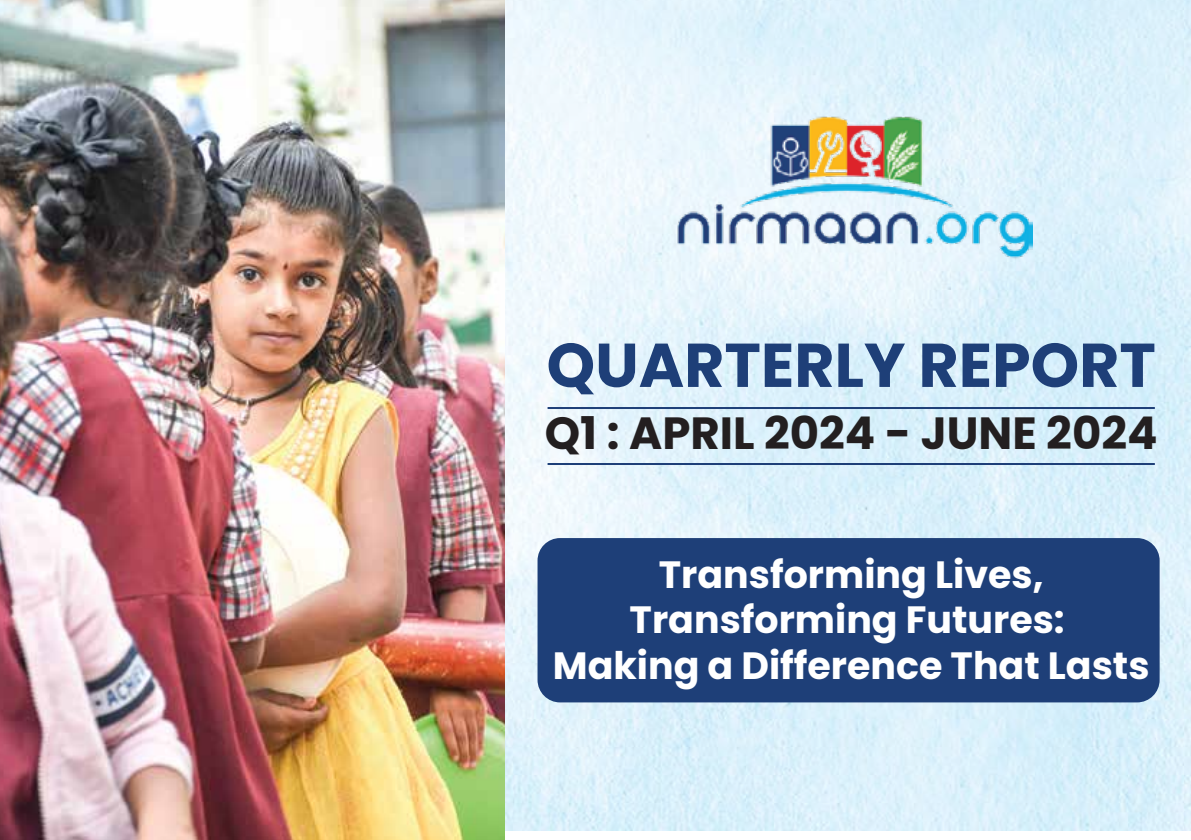
<style>
.page{position:relative;width:1191px;height:840px;background:#fff}
.page>*{position:absolute;margin:0;border:0;box-sizing:border-box;transform-origin:0 0}
.t1{font:700 61.6px "Poppins";color:#1e3f78}
.t2{font:700 45px "Poppins";color:#231f20}
.t3{font:700 38px/45.6px "Poppins";color:#fff;text-align:center}
</style>
<div class="page">
<img style="left:504px;top:0;width:687px;height:830px">
<div style="left:537px;top:537px;width:622px;height:165px;background:#1e3f78;border-radius:23px"></div>
<img style="left:670px;top:89px;width:362px;height:181px">
<hr style="left:547px;top:407px;width:607px;height:2px;background:#1e3f78">
<hr style="left:547px;top:462px;width:607px;height:2px;background:#1e3f78">
<img style="left:0;top:0;width:504px;height:839px">
<h1 class="t1" style="left:546px;top:329px;width:611px">QUARTERLY REPORT</h1>
<p class="t2" style="left:545px;top:407px;width:614px">Q1 : APRIL 2024 - JUNE 2024</p>
<p class="t3" style="left:553px;top:551px;width:598px">Transforming Lives,<br>Transforming Futures:<br>Making a Difference That Lasts</p>
</div>
